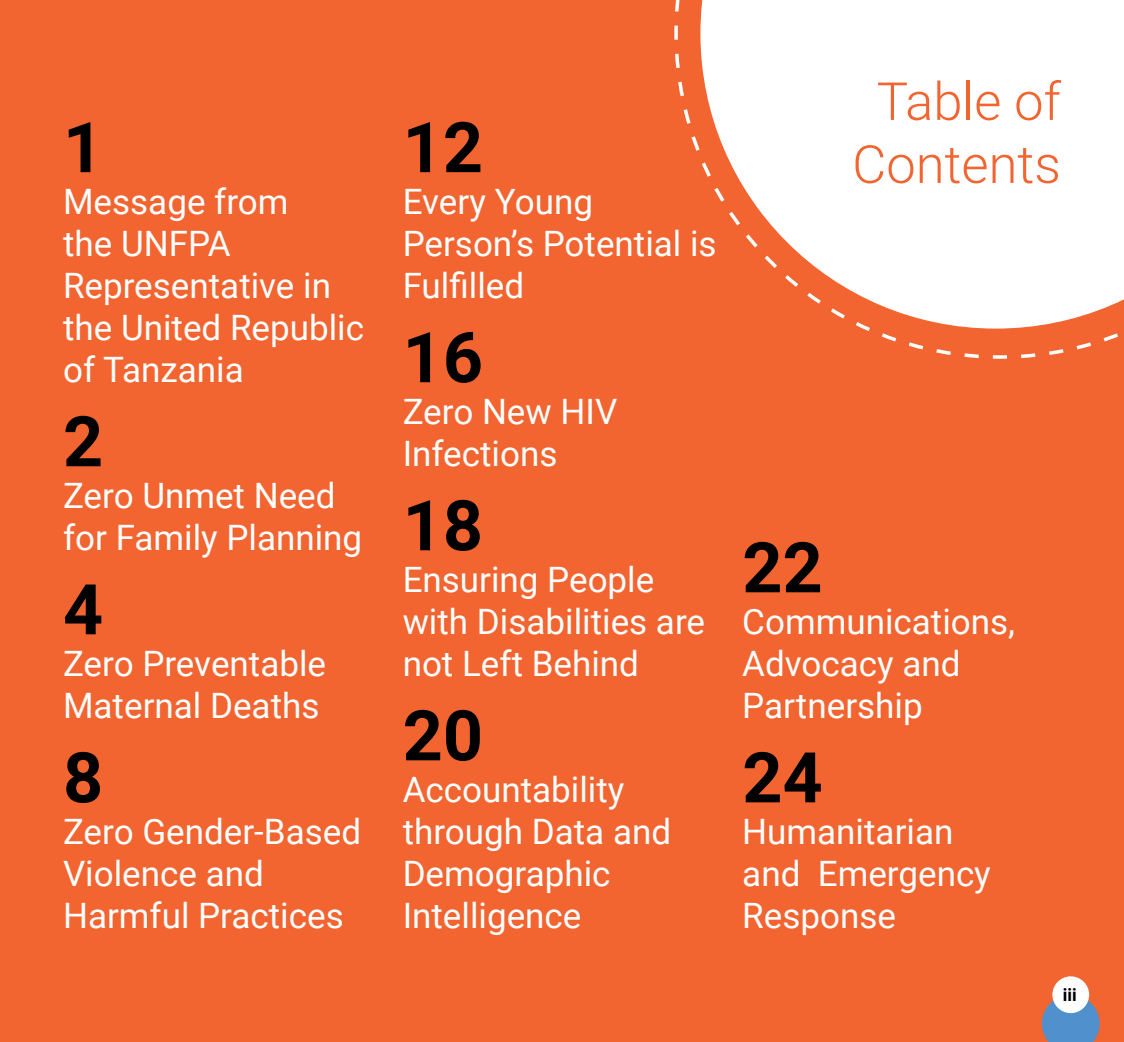
<style>
.page{position:relative;width:1124px;height:1042px;background:#fff}
.page>*{position:absolute;margin:0;border:0;box-sizing:border-box;transform-origin:0 0}
.t1{font:700 70px "Roboto";color:#000}
.t2{font:300 52.5px "Roboto";color:#f26430}
.t3{font:35px/42px "Roboto";color:#fff}
.t4{font:700 17.5px "Roboto";color:#000}
</style>
<div class="page">
<div style="left:0;top:0;width:1123px;height:1042px;background:#f26430"></div>
<svg style="left:674px;top:0;width:449px;height:359px"></svg>
<svg style="left:1041px;top:994px;width:58px;height:48px"></svg>
<div style="left:1052px;top:976px;width:36px;height:37px;background:#fff;border-radius:50%"></div>
<h1 class="t1" style="left:63px;top:98px;width:42px">1</h1>
<p class="t3" style="left:63px;top:179px;width:302px">Message from<br>the UNFPA<br>Representative in the United Republic of Tanzania</p>
<h1 class="t1" style="left:63px;top:392px;width:42px">2</h1>
<p class="t3" style="left:63px;top:473px;width:301px">Zero Unmet Need for Family Planning</p>
<h1 class="t1" style="left:63px;top:560px;width:42px">4</h1>
<p class="t3" style="left:63px;top:641px;width:264px">Zero Preventable<br>Maternal Deaths</p>
<h1 class="t1" style="left:63px;top:728px;width:42px">8</h1>
<p class="t3" style="left:63px;top:809px;width:299px">Zero Gender-Based<br>Violence and<br>Harmful Practices</p>
<h1 class="t1" style="left:402px;top:98px;width:82px">12</h1>
<p class="t3" style="left:402px;top:179px;width:315px">Every Young<br>Person’s Potential is<br>Fulfilled</p>
<h1 class="t1" style="left:402px;top:308px;width:82px">16</h1>
<p class="t3" style="left:402px;top:389px;width:216px">Zero New HIV<br>Infections</p>
<h1 class="t1" style="left:402px;top:476px;width:82px">18</h1>
<p class="t3" style="left:402px;top:557px;width:304px">Ensuring People with Disabilities are not Left Behind</p>
<h1 class="t1" style="left:402px;top:686px;width:82px">20</h1>
<p class="t3" style="left:402px;top:767px;width:270px">Accountability through Data and<br>Demographic<br>Intelligence</p>
<h2 class="t2" style="left:876px;top:64px;width:186px">Table of</h2>
<h2 class="t2" style="left:852px;top:127px;width:210px">Contents</h2>
<h1 class="t1" style="left:742px;top:518px;width:82px">22</h1>
<p class="t3" style="left:742px;top:599px;width:274px">Communications,<br>Advocacy and<br>Partnership</p>
<h1 class="t1" style="left:742px;top:728px;width:82px">24</h1>
<p class="t3" style="left:742px;top:809px;width:250px">Humanitarian and Emergency<br>Response</p>
<p class="t4" style="left:1062px;top:983px;width:15px">iii</p>
</div>
